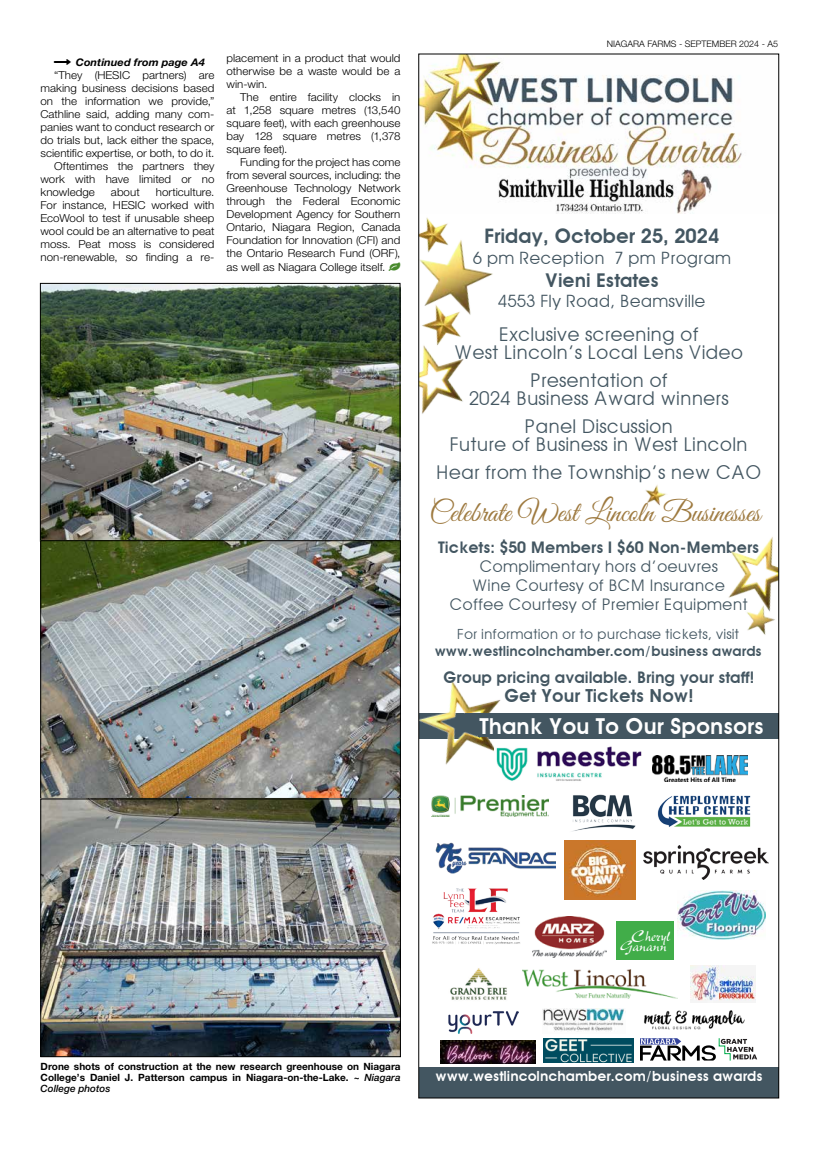
<style>
.page{position:relative;width:819px;height:1152px;background:#fff}
.page>*{position:absolute;margin:0;border:0;box-sizing:border-box;transform-origin:0 0}
.t1{font:29px "Great Vibes";color:#9e7a40}
.t2{font:600 22px "Avant Garde";color:#fff}
.t3{font:600 20px "Avant Garde";color:#435661}
.t4{font:19px/18px "Avant Garde";color:#435661;text-align:center}
.t5{font:600 19px "Avant Garde";color:#435661}
.t6{font:600 18px "Avant Garde";color:#435661}
.t7{font:17px "Avant Garde";color:#435661}
.t8{font:16px/19.2px "Avant Garde";color:#435661;text-align:center}
.t9{font:600 16px "Avant Garde";color:#435661}
.t10{font:16px "New Berolina";color:#fff}
.t11{font:600 14px "Avant Garde";color:#fff}
.t12{font:600 14px "Avant Garde";color:#435661}
.t13{font:14px "Avant Garde";color:#435661}
.t14{font:300 11px/13px "Helvetica Neue LT Pro";color:#000;text-align:justify;scale:1.05 1}
.t15{font:italic 700 10.5px "Helvetica Neue LT Pro";color:#000;scale:1.05 1}
.t16{font:700 10px/11px "Helvetica Neue LT Pro";color:#000;text-align:justify}
.t17{font:300 9px "Helvetica Neue LT Pro";color:#000}
.s1{color:#488a2d}
.s2{font-weight:500;font-style:italic}
</style>
<div class="page">
<img style="left:42px;top:285px;width:357px;height:770px">
<div style="left:40px;top:283px;width:360px;height:258px;border:1px solid #000"></div>
<div style="left:40px;top:540px;width:361px;height:259px;border:1px solid #000"></div>
<div style="left:40px;top:799px;width:361px;height:258px;border:1px solid #000"></div>
<img style="left:420px;top:240px;width:73px;height:55px">
<img style="left:420px;top:56px;width:322px;height:157px">
<img style="left:728px;top:537px;width:49px;height:62px">
<img style="left:747px;top:599px;width:28px;height:36px">
<img style="left:645px;top:485px;width:22px;height:21px">
<div style="left:419px;top:1068px;width:360px;height:30px;background:#435661"></div>
<img style="left:422px;top:295px;width:49px;height:35px">
<div style="left:419px;top:713px;width:360px;height:26px;background:#435661"></div>
<img style="left:420px;top:680px;width:81px;height:85px">
<div style="left:479px;top:714px;width:112px;height:23px;background:#435661"></div>
<div style="left:465px;top:713px;width:114px;height:11px;background:#435661"></div>
<svg style="left:468px;top:724px;width:16px;height:14px"></svg>
<img style="left:420px;top:330px;width:44px;height:84px">
<img style="left:572px;top:794px;width:64px;height:38px">
<img style="left:431px;top:795px;width:118px;height:21px">
<img style="left:542px;top:1008px;width:82px;height:24px">
<img style="left:657px;top:795px;width:94px;height:32px">
<img style="left:435px;top:842px;width:120px;height:31px">
<svg style="left:640px;top:1038px;width:117px;height:23px"></svg>
<img style="left:441px;top:1041px;width:95px;height:22px">
<img style="left:644px;top:1010px;width:101px;height:20px">
<img style="left:644px;top:846px;width:124px;height:34px">
<img style="left:495px;top:745px;width:147px;height:36px">
<img style="left:432px;top:888px;width:88px;height:56px">
<img style="left:448px;top:1011px;width:71px;height:23px">
<img style="left:420px;top:209px;width:37px;height:48px">
<div style="left:543px;top:1038px;width:91px;height:25px;background:#004c5f"></div>
<img style="left:545px;top:1039px;width:87px;height:24px">
<img style="left:652px;top:756px;width:95px;height:25px">
<img style="left:565px;top:841px;width:71px;height:59px">
<img style="left:450px;top:968px;width:57px;height:32px">
<img style="left:690px;top:966px;width:65px;height:35px">
<img style="left:522px;top:970px;width:155px;height:28px">
<div style="left:616px;top:921px;width:58px;height:38px;background:#41ad49"></div>
<img style="left:678px;top:891px;width:88px;height:49px">
<img style="left:533px;top:917px;width:74px;height:40px">
<p class="t15" style="left:76px;top:56px;width:124px">Continued from page A4</p>
<p class="t14" style="left:54px;top:69px;width:154px">“They (HESIC partners) are</p>
<p class="t14" style="left:40px;top:82px;width:167px">making business decisions based</p>
<p class="t14" style="left:40px;top:95px;width:167px">on the information we provide,”</p>
<p class="t14" style="left:40px;top:108px;width:167px">Cathline said, adding many com-</p>
<p class="t14" style="left:40px;top:121px;width:167px">panies want to conduct research or</p>
<p class="t14" style="left:40px;top:134px;width:167px">do trials but, lack either the space,</p>
<p class="t14" style="left:40px;top:147px;width:167px">scientific expertise, or both, to do it.</p>
<p class="t14" style="left:54px;top:160px;width:154px">Oftentimes the partners they</p>
<p class="t14" style="left:40px;top:173px;width:167px">work with have limited or no</p>
<p class="t14" style="left:40px;top:186px;width:53px">knowledge</p>
<p class="t14" style="left:111px;top:186px;width:29px">about</p>
<p class="t14" style="left:40px;top:186px;width:167px;text-indent:115px">horticulture.<br>For instance, HESIC worked with EcoWool to test if unusable sheep wool could be an alternative to peat moss. Peat moss is considered non-renewable, so finding a re-</p>
<p class="t14" style="left:226px;top:52px;width:167px">placement in a product that would otherwise be a waste would be a win-win.</p>
<p class="t14" style="left:226px;top:91px;width:167px;text-indent:14px">The entire facility clocks in at 1,258 square metres (13,540 square feet), with each greenhouse bay 128 square metres (1,378 square feet).</p>
<p class="t14" style="left:226px;top:156px;width:167px;text-indent:14px">Funding for the project has come from several sources, including: the Greenhouse Technology Network through the Federal Economic Development Agency for Southern Ontario, Niagara Region, Canada Foundation for Innovation (CFI) and the Ontario Research Fund (ORF), as well as Niagara College itself. <span class="s1">●</span></p>
<p class="t17" style="left:607px;top:38px;width:173px">NIAGARA FARMS - SEPTEMBER 2024 - A5</p>
<h3 class="t3" style="left:484px;top:224px;width:236px">Friday, October 25, 2024</h3>
<h3 class="t7" style="left:473px;top:247px;width:260px">6 pm Reception 7 pm Program</h3>
<h3 class="t5" style="left:545px;top:268px;width:115px">Vieni Estates</h3>
<h3 class="t7" style="left:498px;top:291px;width:209px">4553 Fly Road, Beamsville</h3>
<h3 class="t4" style="left:454px;top:325px;width:291px">Exclusive screening of<br>West Lincoln’s Local Lens Video</h3>
<h3 class="t4" style="left:469px;top:371px;width:261px">Presentation of<br>2024 Business Award winners</h3>
<h3 class="t4" style="left:450px;top:417px;width:299px">Panel Discussion<br>Future of Business in West Lincoln</h3>
<h3 class="t4" style="left:436px;top:463px;width:328px">Hear from the Township’s new CAO</h3>
<h1 class="t1" style="left:429px;top:497px;width:333px">Celebrate West Lincoln Businesses</h1>
<h3 class="t9" style="left:438px;top:537px;width:322px">Tickets: $50 Members I $60 Non-Members</h3>
<h3 class="t8" style="left:450px;top:557px;width:300px">Complimentary hors d’oeuvres<br>Wine Courtesy of BCM Insurance<br>Coffee Courtesy of Premier Equipment</h3>
<p class="t13" style="left:457px;top:626px;width:284px">For information or to purchase tickets, visit</p>
<p class="t12" style="left:435px;top:643px;width:329px">www.westlincolnchamber.com/business awards</p>
<h3 class="t9" style="left:443px;top:668px;width:313px">Group pricing available. Bring your staff!</h3>
<h3 class="t6" style="left:504px;top:685px;width:191px">Get Your Tickets Now!</h3>
<h2 class="t2" style="left:480px;top:713px;width:286px">Thank You To Our Sponsors</h2>
<h3 class="t10" style="left:632px;top:926px;width:40px">Cheryl</h3>
<h3 class="t10" style="left:620px;top:936px;width:48px">Ganann</h3>
<p class="t16" style="left:41px;top:1060px;width:362px">Drone shots of construction at the new research greenhouse on Niagara College’s Daniel J. Patterson campus in Niagara-on-the-Lake. <span class="s2">~ Niagara College photos</span></p>
<p class="t11" style="left:436px;top:1068px;width:329px">www.westlincolnchamber.com/business awards</p>
</div>
